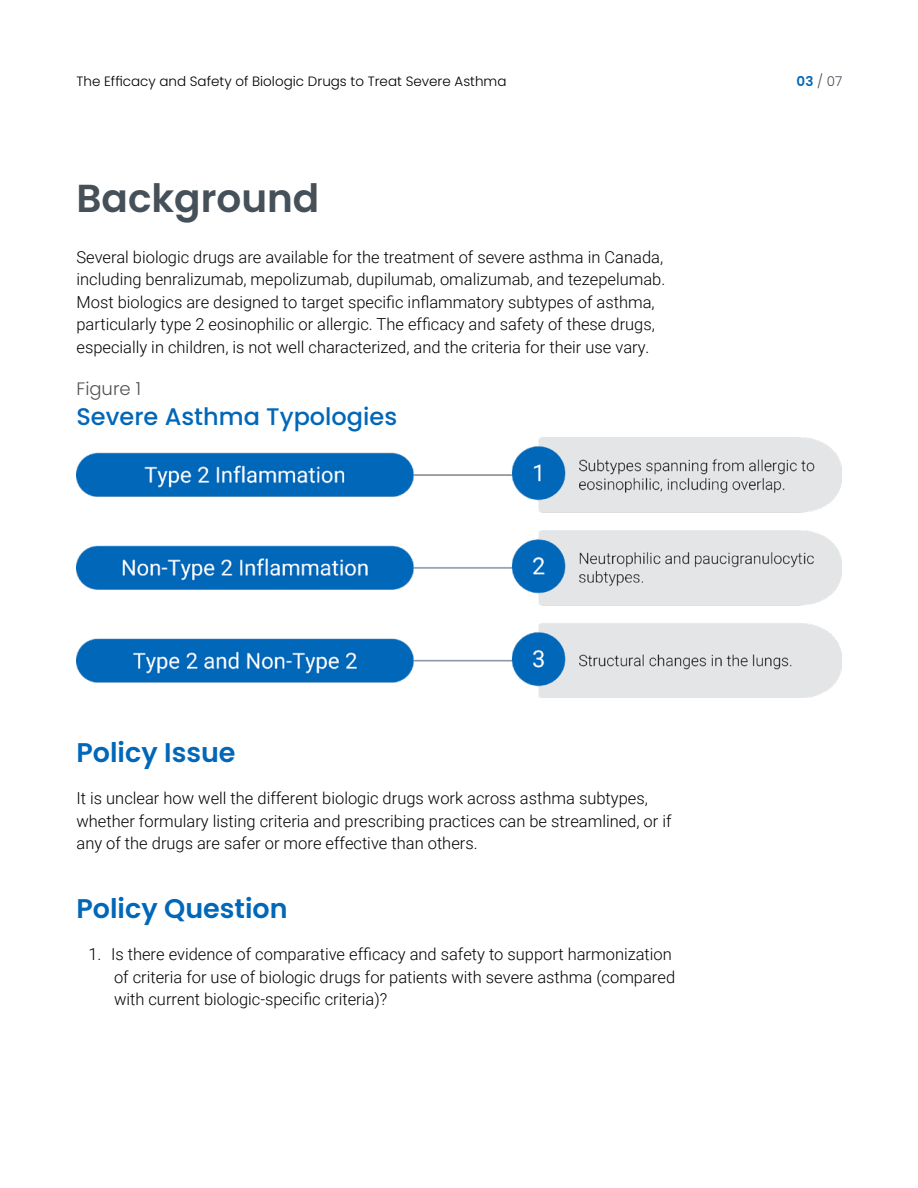
<style>
.page{position:relative;width:918px;height:1188px;background:#fff}
.page>*{position:absolute;margin:0;border:0;box-sizing:border-box;transform-origin:0 0}
.Section_Heading__H2{font:600 39px "Poppins";color:#455059}
.Heading__H3{font:600 27px "Poppins";color:#0067b9}
.Figure_Title{font:500 24px "Poppins";color:#0067b9}
.Table{font:300 18px "Poppins";color:#545454}
.Body_Copy{font:300 16.5px/22.5px "Roboto";color:#000}
.Numbered_Body_Copy_lvl_1{font:300 16.5px/22.5px "Roboto";color:#000}
.t1{font:300 13.5px "Poppins";color:#000}
.t2{font:300 13.5px "Poppins";color:#455059}
.s1{font-weight:600;color:#0067b9}
</style>
<div class="page">
<img style="left:76px;top:437px;width:765px;height:260px">
<p class="t1" style="left:76px;top:73px;width:431px">The Efficacy and Safety of Biologic Drugs to Treat Severe Asthma</p>
<p class="t2" style="left:797px;top:73px;width:47px"><span class="s1">03</span> / 07</p>
<h2 class="Section_Heading__H2" style="left:76px;top:176px;width:244px">Background</h2>
<p class="Body_Copy" style="left:76px;top:245px;width:590px">Several biologic drugs are available for the treatment of severe asthma in Canada, including benralizumab, mepolizumab, dupilumab, omalizumab, and tezepelumab.<br>Most biologics are designed to target specific inflammatory subtypes of asthma, particularly type 2 eosinophilic or allergic. The efficacy and safety of these drugs, especially in children, is not well characterized, and the criteria for their use vary.</p>
<p class="Table" style="left:76px;top:378px;width:66px">Figure 1</p>
<p class="Figure_Title" style="left:76px;top:403px;width:322px">Severe Asthma Typologies</p>
<h3 class="Heading__H3" style="left:76px;top:737px;width:161px">Policy Issue</h3>
<p class="Body_Copy" style="left:76px;top:787px;width:597px">It is unclear how well the different biologic drugs work across asthma subtypes, whether formulary listing criteria and prescribing practices can be streamlined, or if any of the drugs are safer or more effective than others.</p>
<h3 class="Heading__H3" style="left:76px;top:893px;width:213px">Policy Question</h3>
<p class="Numbered_Body_Copy_lvl_1" style="left:114px;top:943px;width:563px;text-indent:-26px">1. Is there evidence of comparative efficacy and safety to support harmonization of criteria for use of biologic drugs for patients with severe asthma (compared with current biologic-specific criteria)?</p>
</div>
